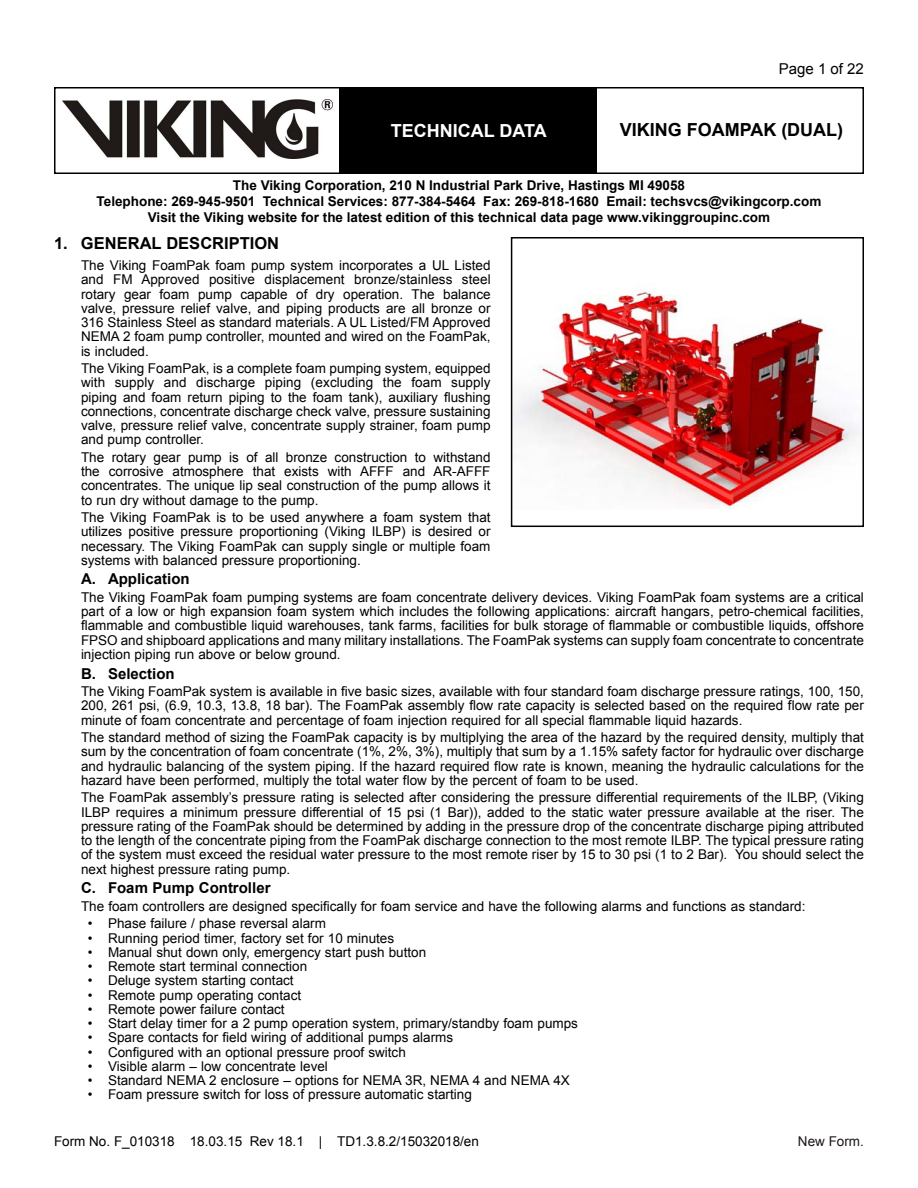
<style>
.page{position:relative;width:918px;height:1188px;background:#fff}
.page>*{position:absolute;margin:0;border:0;box-sizing:border-box;transform-origin:0 0}
.t1{font:700 18px "Arial";color:#000}
.t2{font:700 18px "Arial";color:#fff}
.t3{font:700 16.5px "Arial";color:#000}
.t4{font:700 15px "Arial";color:#000}
.t5{font:15px "Arial";color:#000}
.t6{font:13.5px/14.2px "Arial";color:#000;text-align:justify}
.t7{font:700 13.5px/16.2px "Arial";color:#000;text-align:center}
.t8{font:13.5px "Arial";color:#1d1714}
</style>
<div class="page">
<div style="left:54px;top:87px;width:810px;height:87px;border:2px solid #000"></div>
<div style="left:340px;top:88px;width:257px;height:84px;background:#000"></div>
<img style="left:63px;top:99px;width:269px;height:60px">
<img style="left:514px;top:291px;width:347px;height:218px">
<div style="left:511px;top:237px;width:353px;height:290px;border:2px solid #000"></div>
<p class="t5" style="left:779px;top:59px;width:87px">Page 1 of 22</p>
<h1 class="t2" style="left:391px;top:118px;width:157px">TECHNICAL DATA</h1>
<h1 class="t1" style="left:620px;top:117px;width:225px">Viking FoamPak (Dual)</h1>
<p class="t7" style="left:97px;top:177px;width:726px">The Viking Corporation, 210 N Industrial Park Drive, Hastings MI 49058<br>Telephone: 269-945-9501 Technical Services: 877-384-5464 Fax: 269-818-1680 Email: techsvcs@vikingcorp.com<br>Visit the Viking website for the latest edition of this technical data page www.vikinggroupinc.com</p>
<p class="t3" style="left:54px;top:232px;width:206px">1. general DESCRIPTION</p>
<p class="t6" style="left:81px;top:258px;width:411px">The Viking FoamPak foam pump system incorporates a UL Listed and FM Approved positive displacement bronze/stainless steel rotary gear foam pump capable of dry operation. The balance valve, pressure relief valve, and piping products are all bronze or 316 Stainless Steel as standard materials. A UL Listed/FM Approved NEMA 2 foam pump controller, mounted and wired on the FoamPak, is included.</p>
<p class="t6" style="left:81px;top:361px;width:411px">The Viking FoamPak, is a complete foam pumping system, equipped with supply and discharge piping (excluding the foam supply piping and foam return piping to the foam tank), auxiliary flushing connections, concentrate discharge check valve, pressure sustaining valve, pressure relief valve, concentrate supply strainer, foam pump and pump controller.</p>
<p class="t6" style="left:81px;top:450px;width:411px">The rotary gear pump is of all bronze construction to withstand the corrosive atmosphere that exists with AFFF and AR-AFFF concentrates. The unique lip seal construction of the pump allows it to run dry without damage to the pump.</p>
<p class="t6" style="left:81px;top:510px;width:411px">The Viking FoamPak is to be used anywhere a foam system that utilizes positive pressure proportioning (Viking ILBP) is desired or necessary. The Viking FoamPak can supply single or multiple foam systems with balanced pressure proportioning.</p>
<p class="t4" style="left:81px;top:569px;width:110px">A. Application</p>
<p class="t6" style="left:81px;top:590px;width:785px">The Viking FoamPak foam pumping systems are foam concentrate delivery devices. Viking FoamPak foam systems are a critical part of a low or high expansion foam system which includes the following applications: aircraft hangars, petro-chemical facilities, flammable and combustible liquid warehouses, tank farms, facilities for bulk storage of flammable or combustible liquids, offshore FPSO and shipboard applications and many military installations. The FoamPak systems can supply foam concentrate to concentrate injection piping run above or below ground.</p>
<p class="t4" style="left:81px;top:663px;width:95px">B. Selection</p>
<p class="t6" style="left:81px;top:684px;width:784px">The Viking FoamPak system is available in five basic sizes, available with four standard foam discharge pressure ratings, 100, 150, 200, 261 psi, (6.9, 10.3, 13.8, 18 bar). The FoamPak assembly flow rate capacity is selected based on the required flow rate per minute of foam concentrate and percentage of foam injection required for all special flammable liquid hazards.</p>
<p class="t6" style="left:81px;top:730px;width:785px">The standard method of sizing the FoamPak capacity is by multiplying the area of the hazard by the required density, multiply that sum by the concentration of foam concentrate (1%, 2%, 3%), multiply that sum by a 1.15% safety factor for hydraulic over discharge and hydraulic balancing of the system piping. If the hazard required flow rate is known, meaning the hydraulic calculations for the hazard have been performed, multiply the total water flow by the percent of foam to be used.</p>
<p class="t6" style="left:81px;top:791px;width:784px">The FoamPak assembly’s pressure rating is selected after considering the pressure differential requirements of the ILBP, (Viking ILBP requires a minimum pressure differential of 15 psi (1 Bar)), added to the static water pressure available at the riser. The pressure rating of the FoamPak should be determined by adding in the pressure drop of the concentrate discharge piping attributed to the length of the concentrate piping from the FoamPak discharge connection to the most remote ILBP. The typical pressure rating of the system must exceed the residual water pressure to the most remote riser by 15 to 30 psi (1 to 2 Bar). You should select the next highest pressure rating pump.</p>
<p class="t4" style="left:81px;top:878px;width:191px">C. Foam Pump Controller</p>
<p class="t6" style="left:81px;top:899px;width:726px">The foam controllers are designed specifically for foam service and have the following alarms and functions as standard:</p>
<p class="t6" style="left:88px;top:917px;width:240px">• Phase failure / phase reversal alarm</p>
<p class="t6" style="left:88px;top:931px;width:308px">• Running period timer, factory set for 10 minutes</p>
<p class="t6" style="left:88px;top:945px;width:340px">• Manual shut down only, emergency start push button</p>
<p class="t6" style="left:88px;top:959px;width:221px">• Remote start terminal connection</p>
<p class="t6" style="left:88px;top:974px;width:207px">• Deluge system starting contact</p>
<p class="t6" style="left:88px;top:988px;width:215px">• Remote pump operating contact</p>
<p class="t6" style="left:88px;top:1002px;width:198px">• Remote power failure contact</p>
<p class="t6" style="left:88px;top:1016px;width:492px">• Start delay timer for a 2 pump operation system, primary/standby foam pumps</p>
<p class="t6" style="left:88px;top:1031px;width:367px">• Spare contacts for field wiring of additional pumps alarms</p>
<p class="t6" style="left:88px;top:1045px;width:320px">• Configured with an optional pressure proof switch</p>
<p class="t6" style="left:88px;top:1059px;width:242px">• Visible alarm – low concentrate level</p>
<p class="t6" style="left:88px;top:1073px;width:484px">• Standard NEMA 2 enclosure – options for NEMA 3R, NEMA 4 and NEMA 4X</p>
<p class="t6" style="left:88px;top:1088px;width:386px">• Foam pressure switch for loss of pressure automatic starting</p>
<p class="t8" style="left:798px;top:1132px;width:68px">New Form.</p>
<p class="t6" style="left:54px;top:1135px;width:427px">Form No. F_010318 18.03.15 Rev 18.1 | TD1.3.8.2/15032018/en</p>
</div>
